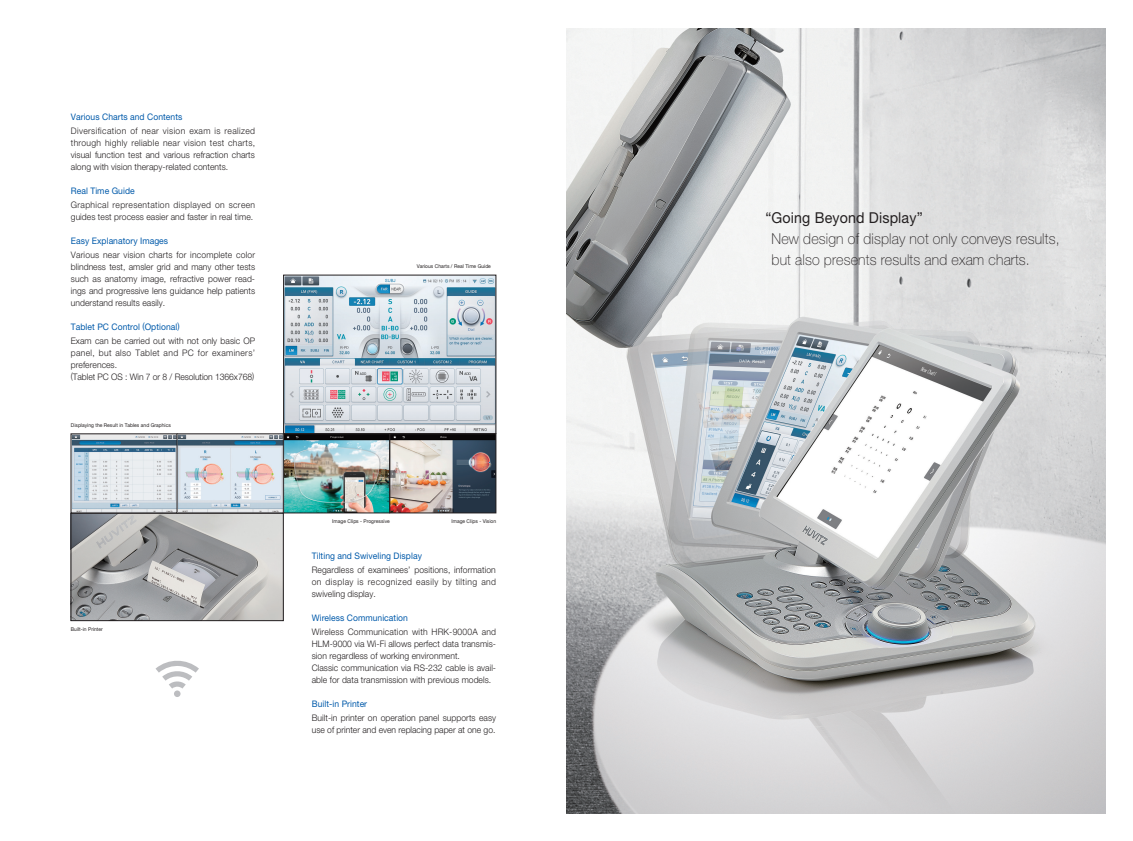
<style>
.page{position:relative;width:1133px;height:841px;background:#fff}
.page>*{position:absolute;margin:0;border:0;box-sizing:border-box;transform-origin:0 0}
.t1{font:100 15px/21px "Helvetica Neue";letter-spacing:.01em;color:#231f20;scale:.95 1}
.t2{font:15px "Helvetica Neue";letter-spacing:.01em;color:#231f20;scale:.95 1}
.t3{font:300 9px/12px "Helvetica Neue";letter-spacing:.005em;color:#231f20;text-align:justify;scale:.95 1}
.t4{font:9px "Helvetica Neue";letter-spacing:.005em;color:#015aaa;scale:.95 1}
.t5{font:300 9px/12px "Helvetica Neue";letter-spacing:.04em;color:#231f20;scale:.95 1}
.t6{font:5.2px "Helvetica Neue";letter-spacing:.005em;color:#231f20;scale:.95 1}
</style>
<div class="page">
<img style="left:285px;top:277px;width:209px;height:155px">
<div style="left:283px;top:275px;width:213px;height:159px;border:1px solid #231f20"></div>
<img style="left:73px;top:515px;width:208px;height:104px">
<div style="left:71px;top:513px;width:212px;height:108px;border:1px solid #231f20"></div>
<img style="left:73px;top:436px;width:421px;height:75px">
<div style="left:283px;top:434px;width:107px;height:79px;border:1px solid #231f20"></div>
<div style="left:390px;top:434px;width:106px;height:79px;border:1px solid #231f20"></div>
<img style="left:567px;top:28px;width:539px;height:786px">
<svg style="left:156px;top:660px;width:43px;height:37px"></svg>
<p class="t4" style="left:71px;top:113px;width:119px">Various Charts and Contents</p>
<p class="t3" style="left:71px;top:125px;width:196px">Diversification of near vision exam is realized through highly reliable near vision test charts, visual function test and various refraction charts along with vision therapy-related contents.</p>
<p class="t4" style="left:71px;top:187px;width:69px">Real Time Guide</p>
<p class="t5" style="left:71px;top:199px;width:195px">Graphical representation displayed on screen guides test process easier and faster in real time.</p>
<p class="t4" style="left:71px;top:237px;width:104px">Easy Explanatory Images</p>
<p class="t3" style="left:71px;top:249px;width:196px">Various near vision charts for incomplete color blindness test, amsler grid and many other tests such as anatomy image, refractive power read&shy;ings and progressive lens guidance help patients understand results easily.</p>
<p class="t4" style="left:71px;top:323px;width:116px">Tablet PC Control (Optional)</p>
<p class="t3" style="left:71px;top:335px;width:196px;text-align:left">Exam can be carried out with not only basic OP panel, but also Tablet and PC for examiners’ preferences.<br>(Tablet PC OS : Win 7 or 8 / Resolution 1366x768)</p>
<p class="t6" style="left:71px;top:423px;width:107px">Displaying the Result in Tables and Graphics</p>
<p class="t6" style="left:71px;top:627px;width:35px">Built-in Printer</p>
<p class="t6" style="left:417px;top:264px;width:80px">Various Charts / Real Time Guide</p>
<p class="t6" style="left:332px;top:519px;width:62px">Image Clips - Progressive</p>
<p class="t6" style="left:451px;top:519px;width:49px">Image Clips - Vision</p>
<p class="t4" style="left:312px;top:553px;width:117px">Tilting and Swiveling Display</p>
<p class="t3" style="left:312px;top:565px;width:196px">Regardless of examinees’ positions, information on display is recognized easily by tilting and swiveling display.</p>
<p class="t4" style="left:312px;top:615px;width:103px">Wireless Communication</p>
<p class="t3" style="left:312px;top:627px;width:195px;text-align:left">Wireless Communication with HRK-9000A and HLM-9000 via Wi-Fi allows perfect data transmis&shy;sion regardless of working environment.<br>Classic communication via RS-232 cable is avail&shy;able for data transmission with previous models.</p>
<p class="t4" style="left:312px;top:701px;width:60px">Built-in Printer</p>
<p class="t3" style="left:312px;top:713px;width:196px">Built-in printer on operation panel supports easy use of printer and even replacing paper at one go.</p>
<h1 class="t2" style="left:765px;top:213px;width:167px">“Going Beyond Display”</h1>
<h1 class="t1" style="left:772px;top:230px;width:305px">New design of display not only conveys results, but also presents results and exam charts.</h1>
</div>
